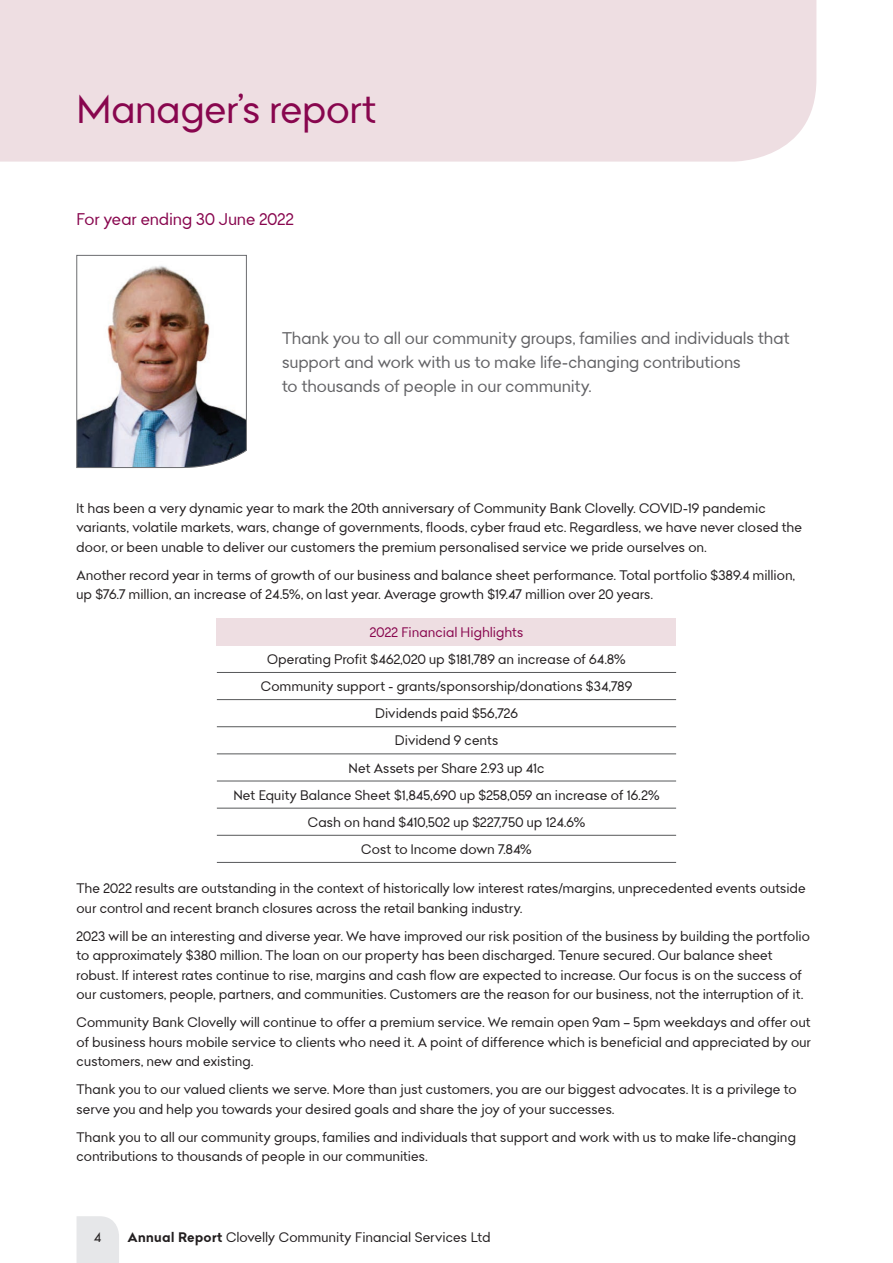
<style>
.page{position:relative;width:893px;height:1263px;background:#fff}
.page>*{position:absolute;margin:0;border:0;box-sizing:border-box;transform-origin:0 0}
.t1{font:39px "Bendigo Sans";letter-spacing:.01em;color:#88064e}
.t2{font:16.5px/24px "Bendigo Sans";letter-spacing:.015em;color:#636366}
.t3{font:16.5px "Bendigo Sans";letter-spacing:.015em;color:#88064e}
.t4{font:13.5px/19.5px "Bendigo Sans";letter-spacing:.02em;color:#231f20}
.t5{font:13.5px "Bendigo Sans";letter-spacing:.02em;color:#88064e}
.s1{font-weight:700}
</style>
<div class="page">
<div style="left:77px;top:1216px;width:42px;height:47px;background:#e6e7e9"></div>
<div style="left:0;top:0;width:816px;height:162px;background:#eedee2"></div>
<div style="left:217px;top:618px;width:459px;height:27px;background:#eedee2"></div>
<hr style="left:217px;top:672px;width:459px;height:1px;background:#57585a">
<hr style="left:217px;top:699px;width:459px;height:1px;background:#57585a">
<hr style="left:217px;top:726px;width:459px;height:1px;background:#57585a">
<hr style="left:217px;top:754px;width:459px;height:1px;background:#57585a">
<hr style="left:217px;top:781px;width:459px;height:1px;background:#57585a">
<hr style="left:217px;top:808px;width:459px;height:1px;background:#57585a">
<hr style="left:217px;top:835px;width:459px;height:1px;background:#57585a">
<hr style="left:217px;top:862px;width:459px;height:1px;background:#57585a">
<img style="left:76px;top:255px;width:171px;height:213px">
<h1 class="t1" style="left:77px;top:83px;width:301px">Manager’s report</h1>
<p class="t3" style="left:77px;top:208px;width:219px">For year ending 30 June 2022</p>
<p class="t2" style="left:282px;top:325px;width:509px">Thank you to all our community groups, families and individuals that support and work with us to make life-changing contributions<br>to thousands of people in our community.</p>
<p class="t4" style="left:77px;top:498px;width:727px">It has been a very dynamic year to mark the 20th anniversary of Community Bank Clovelly. COVID-19 pandemic variants, volatile markets, wars, change of governments, floods, cyber fraud etc. Regardless, we have never closed the door, or been unable to deliver our customers the premium personalised service we pride ourselves on.</p>
<p class="t4" style="left:77px;top:565px;width:720px">Another record year in terms of growth of our business and balance sheet performance. Total portfolio $389.4 million, up $76.7 million, an increase of 24.5%, on last year. Average growth $19.47 million over 20 years.</p>
<p class="t5" style="left:370px;top:623px;width:155px">2022 Financial Highlights</p>
<p class="t4" style="left:233px;top:645px;width:428px;line-height:27.2px;text-align:center">Operating Profit $462,020 up $181,789 an increase of 64.8% Community support - grants/sponsorship/donations $34,789<br>Dividends paid $56,726<br>Dividend 9 cents<br>Net Assets per Share 2.93 up 41c<br>Net Equity Balance Sheet $1,845,690 up $258,059 an increase of 16.2% Cash on hand $410,502 up $227,750 up 124.6%<br>Cost to Income down 7.84%</p>
<p class="t4" style="left:77px;top:878px;width:731px">The 2022 results are outstanding in the context of historically low interest rates/margins, unprecedented events outside our control and recent branch closures across the retail banking industry.</p>
<p class="t4" style="left:77px;top:926px;width:735px">2023 will be an interesting and diverse year. We have improved our risk position of the business by building the portfolio to approximately $380 million. The loan on our property has been discharged. Tenure secured. Our balance sheet robust. If interest rates continue to rise, margins and cash flow are expected to increase. Our focus is on the success of our customers, people, partners, and communities. Customers are the reason for our business, not the interruption of it.</p>
<p class="t4" style="left:77px;top:1012px;width:736px;text-align:justify">Community Bank Clovelly will continue to offer a premium service. We remain open 9am – 5pm weekdays and offer out of business hours mobile service to clients who need it. A point of difference which is beneficial and appreciated by our customers, new and existing.</p>
<p class="t4" style="left:77px;top:1079px;width:722px">Thank you to our valued clients we serve. More than just customers, you are our biggest advocates. It is a privilege to serve you and help you towards your desired goals and share the joy of your successes.</p>
<p class="t4" style="left:77px;top:1127px;width:721px">Thank you to all our community groups, families and individuals that support and work with us to make life-changing contributions to thousands of people in our communities.</p>
<p class="t4" style="left:94px;top:1227px;width:8px">4</p>
<p class="t4" style="left:128px;top:1227px;width:364px"><span class="s1">Annual Report</span> Clovelly Community Financial Services Ltd</p>
</div>
